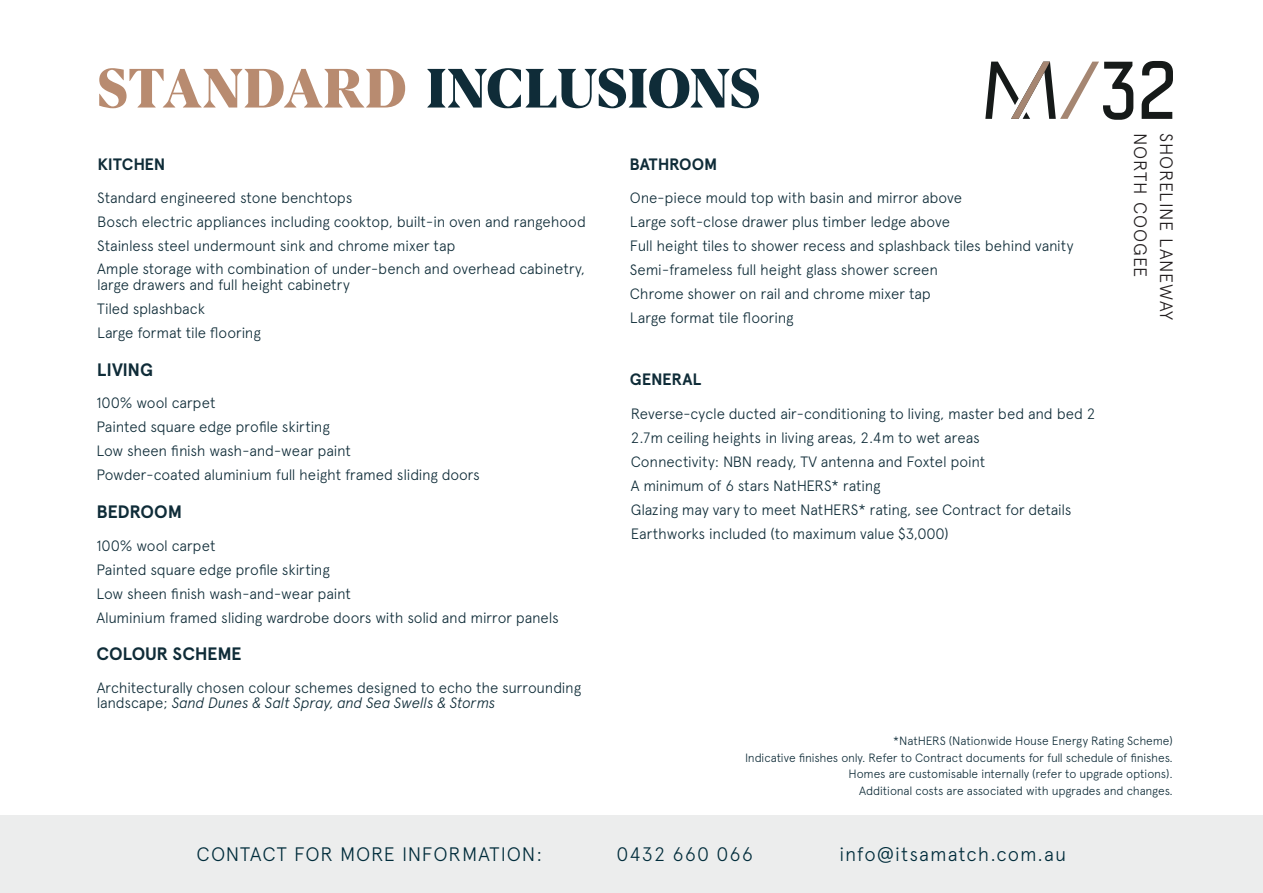
<style>
.page{position:relative;width:1263px;height:893px;background:#fff}
.page>*{position:absolute;margin:0;border:0;box-sizing:border-box;transform-origin:0 0}
.t1{font:900 54px "Koor";letter-spacing:-.005em;color:#0f2c38}
.t2{font:300 19.5px "Apercu";letter-spacing:.045em;color:#002c3b}
.t3{font:300 18px "Apercu";letter-spacing:.045em;color:#231f20}
.t4{font:700 18px "Apercu";letter-spacing:-.015em;color:#0f2c38}
.t5{font:700 16.5px "Apercu";letter-spacing:-.015em;color:#0f2c38}
.t6{font:300 15px/16.5px "Apercu";letter-spacing:-.015em;color:#0f2c38}
.t7{font:300 12px "Apercu";letter-spacing:-.015em;color:#0f2c38}
.s1{color:#b88b70}
.s2{font-style:italic}
</style>
<div class="page">
<svg style="left:985px;top:62px;width:148px;height:58px"></svg>
<svg style="left:1142px;top:61px;width:31px;height:58px"></svg>
<div style="left:0;top:815px;width:1263px;height:78px;background:#eaeceb"></div>
<p class="t1" style="left:97px;top:48px;width:665px"><span class="s1">STANDARD</span> INCLUSIONS</p>
<p class="t5" style="left:97px;top:154px;width:70px">KITCHEN</p>
<p class="t6" style="left:97px;top:190px;width:257px">Standard engineered stone benchtops</p>
<p class="t6" style="left:97px;top:214px;width:490px">Bosch electric appliances including cooktop, built-in oven and rangehood</p>
<p class="t6" style="left:97px;top:238px;width:360px">Stainless steel undermount sink and chrome mixer tap</p>
<p class="t6" style="left:97px;top:260px;width:489px">Ample storage with combination of under-bench and overhead cabinetry, large drawers and full height cabinetry</p>
<p class="t6" style="left:97px;top:301px;width:109px">Tiled splashback</p>
<p class="t6" style="left:97px;top:325px;width:165px">Large format tile flooring</p>
<p class="t4" style="left:97px;top:359px;width:58px">LIVING</p>
<p class="t6" style="left:96px;top:395px;width:121px">100% wool carpet</p>
<p class="t6" style="left:96px;top:419px;width:235px">Painted square edge profile skirting</p>
<p class="t6" style="left:96px;top:443px;width:256px">Low sheen finish wash-and-wear paint</p>
<p class="t6" style="left:96px;top:467px;width:385px">Powder-coated aluminium full height framed sliding doors</p>
<p class="t4" style="left:96px;top:501px;width:87px">BEDROOM</p>
<p class="t6" style="left:96px;top:537px;width:121px">100% wool carpet</p>
<p class="t6" style="left:96px;top:561px;width:235px">Painted square edge profile skirting</p>
<p class="t6" style="left:96px;top:585px;width:256px">Low sheen finish wash-and-wear paint</p>
<p class="t6" style="left:96px;top:609px;width:464px">Aluminium framed sliding wardrobe doors with solid and mirror panels</p>
<p class="t4" style="left:96px;top:643px;width:147px">COLOUR SCHEME</p>
<p class="t6" style="left:97px;top:680px;width:486px;line-height:15px">Architecturally chosen colour schemes designed to echo the surrounding landscape; <span class="s2">Sand Dunes &amp; Salt Spray, and Sea Swells &amp; Storms</span></p>
<p class="t5" style="left:629px;top:154px;width:90px">BATHROOM</p>
<p class="t6" style="left:630px;top:190px;width:333px">One-piece mould top with basin and mirror above</p>
<p class="t6" style="left:630px;top:214px;width:321px">Large soft-close drawer plus timber ledge above</p>
<p class="t6" style="left:630px;top:238px;width:445px">Full height tiles to shower recess and splashback tiles behind vanity</p>
<p class="t6" style="left:630px;top:262px;width:310px">Semi-frameless full height glass shower screen</p>
<p class="t6" style="left:630px;top:286px;width:302px">Chrome shower on rail and chrome mixer tap</p>
<p class="t6" style="left:630px;top:310px;width:165px">Large format tile flooring</p>
<p class="t5" style="left:630px;top:370px;width:73px">GENERAL</p>
<p class="t6" style="left:631px;top:405px;width:466px">Reverse-cycle ducted air-conditioning to living, master bed and bed 2</p>
<p class="t6" style="left:631px;top:429px;width:351px">2.7m ceiling heights in living areas, 2.4m to wet areas</p>
<p class="t6" style="left:631px;top:453px;width:356px">Connectivity: NBN ready, TV antenna and Foxtel point</p>
<p class="t6" style="left:631px;top:477px;width:251px">A minimum of 6 stars NatHERS* rating</p>
<p class="t6" style="left:631px;top:501px;width:442px">Glazing may vary to meet NatHERS* rating, see Contract for details</p>
<p class="t6" style="left:631px;top:525px;width:319px">Earthworks included (to maximum value $3,000)</p>
<p class="t3" style="left:1151px;top:133px;width:146px;rotate:90deg">NORTH COOGEE</p>
<p class="t3" style="left:1177px;top:133px;width:188px;rotate:90deg">SHORELINE LANEWAY</p>
<p class="t7" style="left:893px;top:734px;width:281px">*NatHERS (Nationwide House Energy Rating Scheme)</p>
<p class="t7" style="left:745px;top:750px;width:429px">Indicative finishes only. Refer to Contract documents for full schedule of finishes.</p>
<p class="t7" style="left:848px;top:767px;width:326px">Homes are customisable internally (refer to upgrade options).</p>
<p class="t7" style="left:859px;top:783px;width:315px">Additional costs are associated with upgrades and changes.</p>
<p class="t2" style="left:197px;top:843px;width:347px">CONTACT FOR MORE INFORMATION:</p>
<p class="t2" style="left:616px;top:843px;width:138px">0432 660 066</p>
<p class="t2" style="left:839px;top:843px;width:229px">info@itsamatch.com.au</p>
</div>
